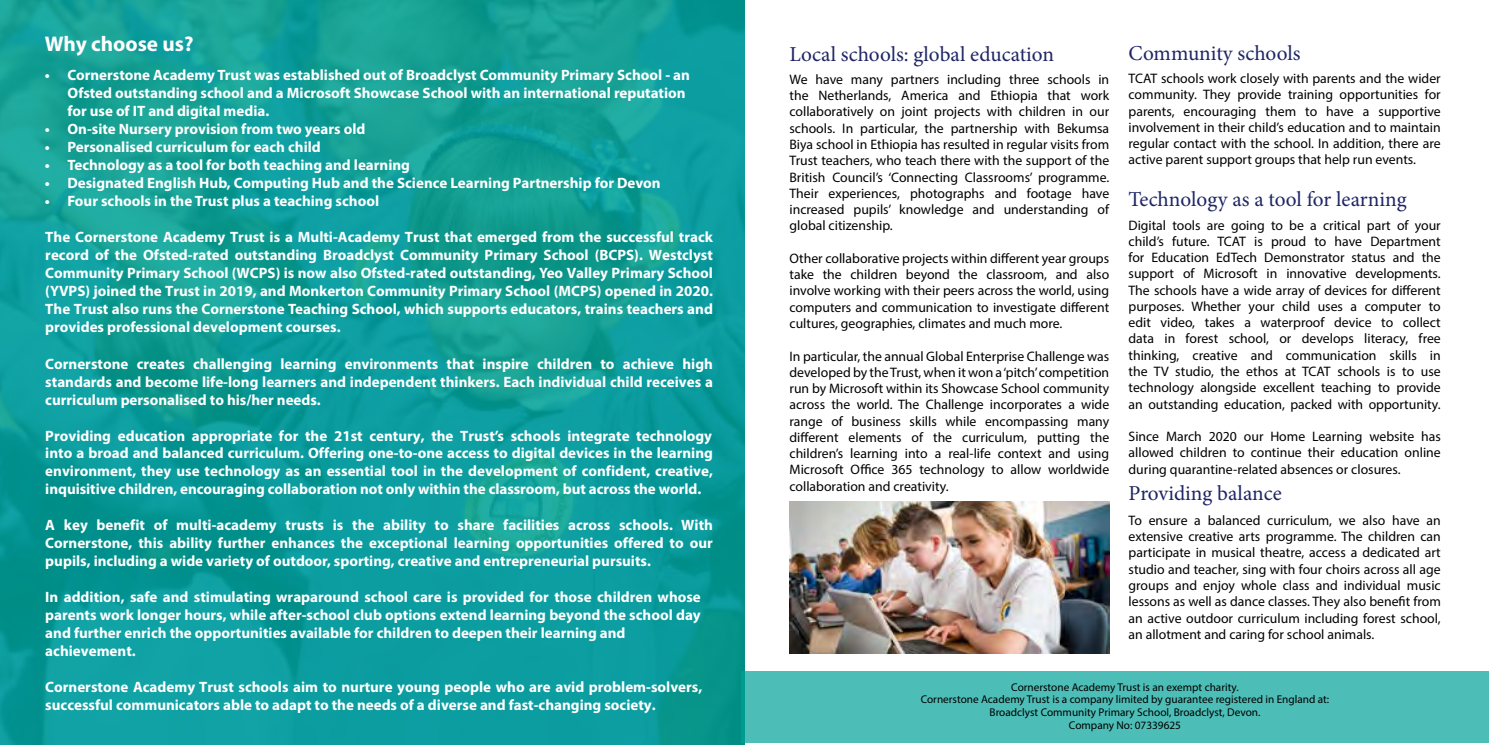
<style>
.page{position:relative;width:1489px;height:745px;background:#fff}
.page>*{position:absolute;margin:0;border:0;box-sizing:border-box;transform-origin:0 0}
.t1{font:21.25px "Minion Pro";color:#1e2564}
.t2{font:700 21.25px "Myriad Pro";color:#fff}
.t3{font:700 15px/18px "Myriad Pro";color:#fff;text-align:justify}
.t4{font:13.75px/16.2px "Myriad Pro";color:#000;text-align:justify}
.t5{font:11.25px/12.9px "Myriad Pro";color:#000;text-align:center}
</style>
<div class="page">
<svg style="left:0;top:0;width:744px;height:744px;background:#0e9d99"></svg>
<img style="left:789px;top:501px;width:320px;height:152px">
<div style="left:741px;top:671px;width:747px;height:71px;background:#4dbeb7"></div>
<h1 class="t2" style="left:45px;top:30px;width:150px">Why choose us?</h1>
<p class="t3" style="left:67px;top:65px;width:624px;text-align:left;text-indent:-22px">• Cornerstone Academy Trust was established out of Broadclyst Community Primary School - an<br>Ofsted outstanding school and a Microsoft Showcase School with an international reputation for use of IT and digital media.</p>
<p class="t3" style="left:45px;top:119px;width:322px">• On-site Nursery provision from two years old</p>
<p class="t3" style="left:45px;top:137px;width:277px">• Personalised curriculum for each child</p>
<p class="t3" style="left:45px;top:155px;width:366px">• Technology as a tool for both teaching and learning</p>
<p class="t3" style="left:45px;top:173px;width:617px">• Designated English Hub, Computing Hub and the Science Learning Partnership for Devon</p>
<p class="t3" style="left:45px;top:191px;width:336px">• Four schools in the Trust plus a teaching school</p>
<p class="t3" style="left:45px;top:228px;width:669px">The Cornerstone Academy Trust is a Multi-Academy Trust that emerged from the successful track record of the Ofsted-rated outstanding Broadclyst Community Primary School (BCPS). Westclyst Community Primary School (WCPS) is now also Ofsted-rated outstanding, Yeo Valley Primary School (YVPS) joined the Trust in 2019, and Monkerton Community Primary School (MCPS) opened in 2020.<br>The Trust also runs the Cornerstone Teaching School, which supports educators, trains teachers and provides professional development courses.</p>
<p class="t3" style="left:45px;top:354px;width:669px">Cornerstone creates challenging learning environments that inspire children to achieve high standards and become life-long learners and independent thinkers. Each individual child receives a curriculum personalised to his/her needs.</p>
<p class="t3" style="left:45px;top:426px;width:669px">Providing education appropriate for the 21st century, the Trust’s schools integrate technology into a broad and balanced curriculum. Offering one-to-one access to digital devices in the learning environment, they use technology as an essential tool in the development of confident, creative, inquisitive children, encouraging collaboration not only within the classroom, but across the world.</p>
<p class="t3" style="left:45px;top:515px;width:669px">A key benefit of multi-academy trusts is the ability to share facilities across schools. With Cornerstone, this ability further enhances the exceptional learning opportunities offered to our pupils, including a wide variety of outdoor, sporting, creative and entrepreneurial pursuits.</p>
<p class="t3" style="left:45px;top:586px;width:657px;text-align:left">In addition, safe and stimulating wraparound school care is provided for those children whose parents work longer hours, while after-school club options extend learning beyond the school day and further enrich the opportunities available for children to deepen their learning and achievement.</p>
<p class="t3" style="left:45px;top:676px;width:658px">Cornerstone Academy Trust schools aim to nurture young people who are avid problem-solvers, successful communicators able to adapt to the needs of a diverse and fast-changing society.</p>
<h1 class="t1" style="left:789px;top:39px;width:266px">Local schools: global education</h1>
<p class="t4" style="left:789px;top:71px;width:321px">We have many partners including three schools in the Netherlands, America and Ethiopia that work collaboratively on joint projects with children in our schools. In particular, the partnership with Bekumsa Biya school in Ethiopia has resulted in regular visits from Trust teachers, who teach there with the support of the British Council’s ‘Connecting Classrooms’ programme.<br>Their experiences, photographs and footage have increased pupils’ knowledge and understanding of global citizenship.</p>
<p class="t4" style="left:789px;top:250px;width:321px">Other collaborative projects within different year groups take the children beyond the classroom, and also involve working with their peers across the world, using computers and communication to investigate different cultures, geographies, climates and much more.</p>
<p class="t4" style="left:789px;top:347px;width:321px">In particular, the annual Global Enterprise Challenge was developed by the Trust, when it won a ‘pitch’ competition run by Microsoft within its Showcase School community across the world. The Challenge incorporates a wide range of business skills while encompassing many different elements of the curriculum, putting the children’s learning into a real-life context and using Microsoft Office 365 technology to allow worldwide collaboration and creativity.</p>
<h1 class="t1" style="left:1128px;top:39px;width:173px">Community schools</h1>
<p class="t4" style="left:1128px;top:70px;width:314px">TCAT schools work closely with parents and the wider community. They provide training opportunities for parents, encouraging them to have a supportive involvement in their child’s education and to maintain regular contact with the school. In addition, there are active parent support groups that help run events.</p>
<h1 class="t1" style="left:1128px;top:185px;width:279px">Technology as a tool for learning</h1>
<p class="t4" style="left:1128px;top:216px;width:314px">Digital tools are going to be a critical part of your child’s future. TCAT is proud to have Department for Education EdTech Demonstrator status and the support of Microsoft in innovative developments.<br>The schools have a wide array of devices for different purposes. Whether your child uses a computer to edit video, takes a waterproof device to collect data in forest school, or develops literacy, free thinking, creative and communication skills in the TV studio, the ethos at TCAT schools is to use technology alongside excellent teaching to provide an outstanding education, packed with opportunity.</p>
<p class="t4" style="left:1128px;top:428px;width:314px">Since March 2020 our Home Learning website has allowed children to continue their education online during quarantine-related absences or closures.</p>
<h1 class="t1" style="left:1128px;top:478px;width:155px">Providing balance</h1>
<p class="t4" style="left:1128px;top:511px;width:314px">To ensure a balanced curriculum, we also have an extensive creative arts programme. The children can participate in musical theatre, access a dedicated art studio and teacher, sing with four choirs across all age groups and enjoy whole class and individual music lessons as well as dance classes. They also benefit from an active outdoor curriculum including forest school, an allotment and caring for school animals.</p>
<p class="t5" style="left:920px;top:679px;width:410px">Cornerstone Academy Trust is an exempt charity.<br>Cornerstone Academy Trust is a company limited by guarantee registered in England at:<br>Broadclyst Community Primary School, Broadclyst, Devon.<br>Company No: 07339625</p>
</div>
